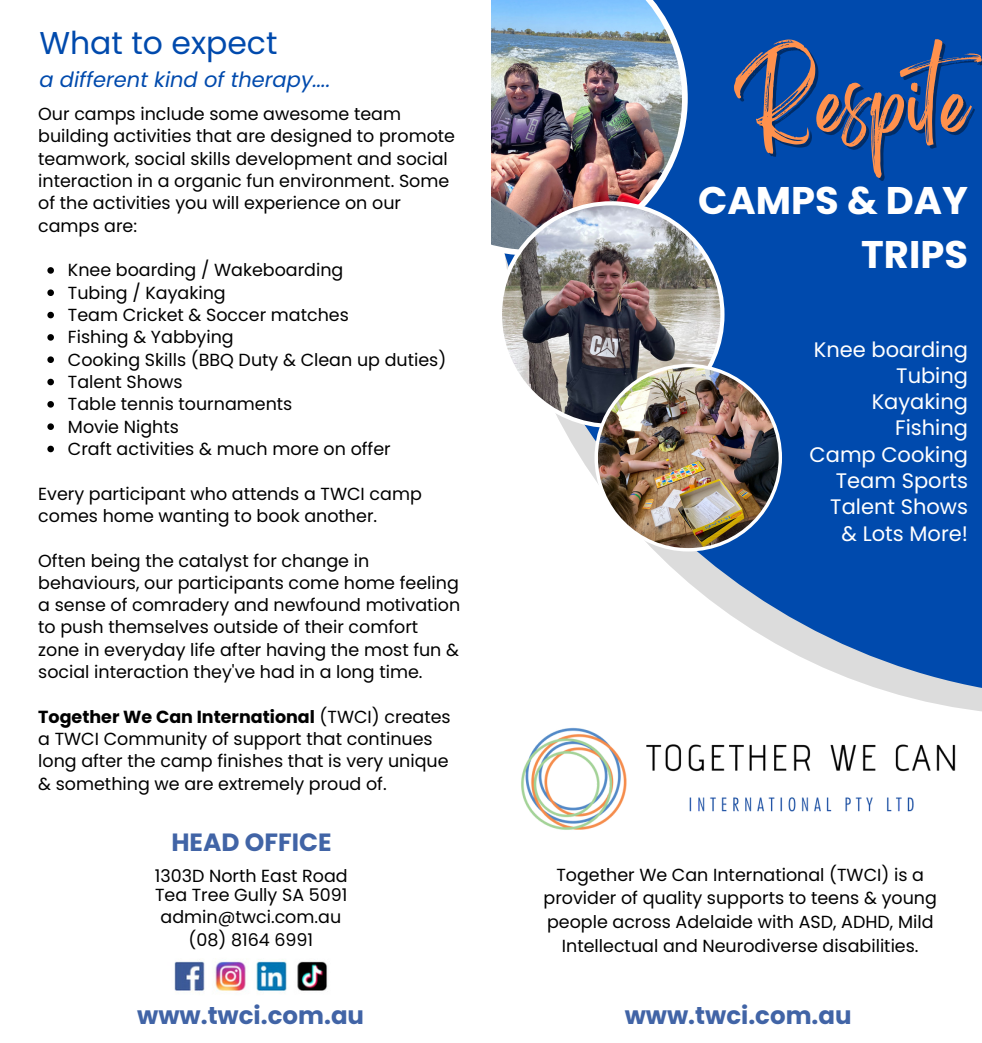
<style>
.page{position:relative;width:982px;height:1043px;background:#fff}
.page>*{position:absolute;margin:0;border:0;box-sizing:border-box;transform-origin:0 0}
.t1{font:70px "Brightwall";color:#ff914d}
.t2{font:700 38.5px/53.7px "Poppins";color:#fff;text-align:right}
.t3{font:31.5px "Poppins";color:#004aad}
.t4{font:700 24.85px "Poppins";color:#4164a6}
.t5{font:700 24.5px "Poppins";color:#4164a6}
.t6{font:21px/26.2px "Poppins";color:#fff;text-align:right}
.t7{font:italic 21px "Poppins";color:#004aad}
.t8{font:17.5px/22.2px "Poppins";color:#000}
.s1{font-weight:700}
</style>
<div class="page">
<svg style="left:563px;top:0;width:418px;height:698px;fill:#004aad"></svg>
<img style="left:491px;top:0;width:197px;height:247px">
<img style="left:498px;top:201px;width:226px;height:227px">
<img style="left:594px;top:364px;width:188px;height:187px">
<img style="left:174px;top:960px;width:154px;height:32px">
<img style="left:521px;top:727px;width:435px;height:103px">
<svg style="left:47px;top:267px;width:7px;height:6px"></svg>
<svg style="left:47px;top:289px;width:7px;height:7px"></svg>
<svg style="left:47px;top:312px;width:7px;height:6px"></svg>
<svg style="left:47px;top:334px;width:7px;height:6px"></svg>
<svg style="left:47px;top:356px;width:7px;height:7px"></svg>
<svg style="left:47px;top:378px;width:7px;height:7px"></svg>
<svg style="left:47px;top:401px;width:7px;height:6px"></svg>
<svg style="left:47px;top:423px;width:7px;height:7px"></svg>
<svg style="left:47px;top:445px;width:7px;height:7px"></svg>
<p class="t3" style="left:39px;top:21px;width:240px">What to expect</p>
<h5 class="t7" style="left:39px;top:65px;width:292px">a different kind of therapy....</h5>
<p class="t8" style="left:38px;top:103px;width:418px">Our camps include some awesome team building activities that are designed to promote teamwork, social skills development and social interaction in a organic fun environment. Some of the activities you will experience on our camps are:</p>
<p class="t8" style="left:68px;top:259px;width:277px">Knee boarding / Wakeboarding</p>
<p class="t8" style="left:68px;top:281px;width:159px">Tubing / Kayaking</p>
<p class="t8" style="left:68px;top:303px;width:282px">Team Cricket &amp; Soccer matches</p>
<p class="t8" style="left:68px;top:326px;width:167px">Fishing &amp; Yabbying</p>
<p class="t8" style="left:68px;top:348px;width:380px">Cooking Skills (BBQ Duty &amp; Clean up duties)</p>
<h4 class="t8" style="left:68px;top:370px;width:116px">Talent Shows</h4>
<p class="t8" style="left:68px;top:393px;width:226px">Table tennis tournaments</p>
<p class="t8" style="left:68px;top:415px;width:112px">Movie Nights</p>
<p class="t8" style="left:68px;top:437px;width:324px">Craft activities &amp; much more on offer</p>
<p class="t8" style="left:38px;top:482px;width:385px">Every participant who attends a TWCI camp comes home wanting to book another.</p>
<p class="t8" style="left:38px;top:549px;width:423px">Often being the catalyst for change in behaviours, our participants come home feeling a sense of comradery and newfound motivation to push themselves outside of their comfort zone in everyday life after having the most fun &amp; social interaction they've had in a long time.</p>
<h5 class="t8" style="left:38px;top:705px;width:414px"><span class="s1">Together We Can International</span> (TWCI) creates a TWCI Community of support that continues long after the camp finishes that is very unique &amp; something we are extremely proud of.</h5>
<p class="t4" style="left:171px;top:824px;width:162px">HEAD OFFICE</p>
<p class="t8" style="left:155px;top:864px;width:194px">1303D North East Road</p>
<p class="t8" style="left:155px;top:883px;width:194px">Tea Tree Gully SA 5091</p>
<p class="t8" style="left:160px;top:905px;width:182px">admin@twci.com.au</p>
<p class="t8" style="left:188px;top:928px;width:126px">(08) 8164 6991</p>
<p class="t5" style="left:137px;top:997px;width:228px">www.twci.com.au</p>
<h6 class="t1" style="left:735px;top:79px;width:273px">Respite</h6>
<p class="t2" style="left:698px;top:174px;width:271px">CAMPS &amp; DAY<br>TRIPS</p>
<p class="t6" style="left:809px;top:336px;width:160px">Knee boarding<br>Tubing<br>Kayaking<br>Fishing<br>Camp Cooking<br>Team Sports</p>
<h3 class="t6" style="left:830px;top:493px;width:139px">Talent Shows</h3>
<h6 class="t6" style="left:841px;top:520px;width:128px">&amp; Lots More!</h6>
<p class="t8" style="left:543px;top:862px;width:395px;line-height:23.6px;text-align:center">Together We Can International (TWCI) is a provider of quality supports to teens &amp; young people across Adelaide with ASD, ADHD, Mild Intellectual and Neurodiverse disabilities.</p>
<p class="t5" style="left:625px;top:997px;width:228px">www.twci.com.au</p>
</div>
